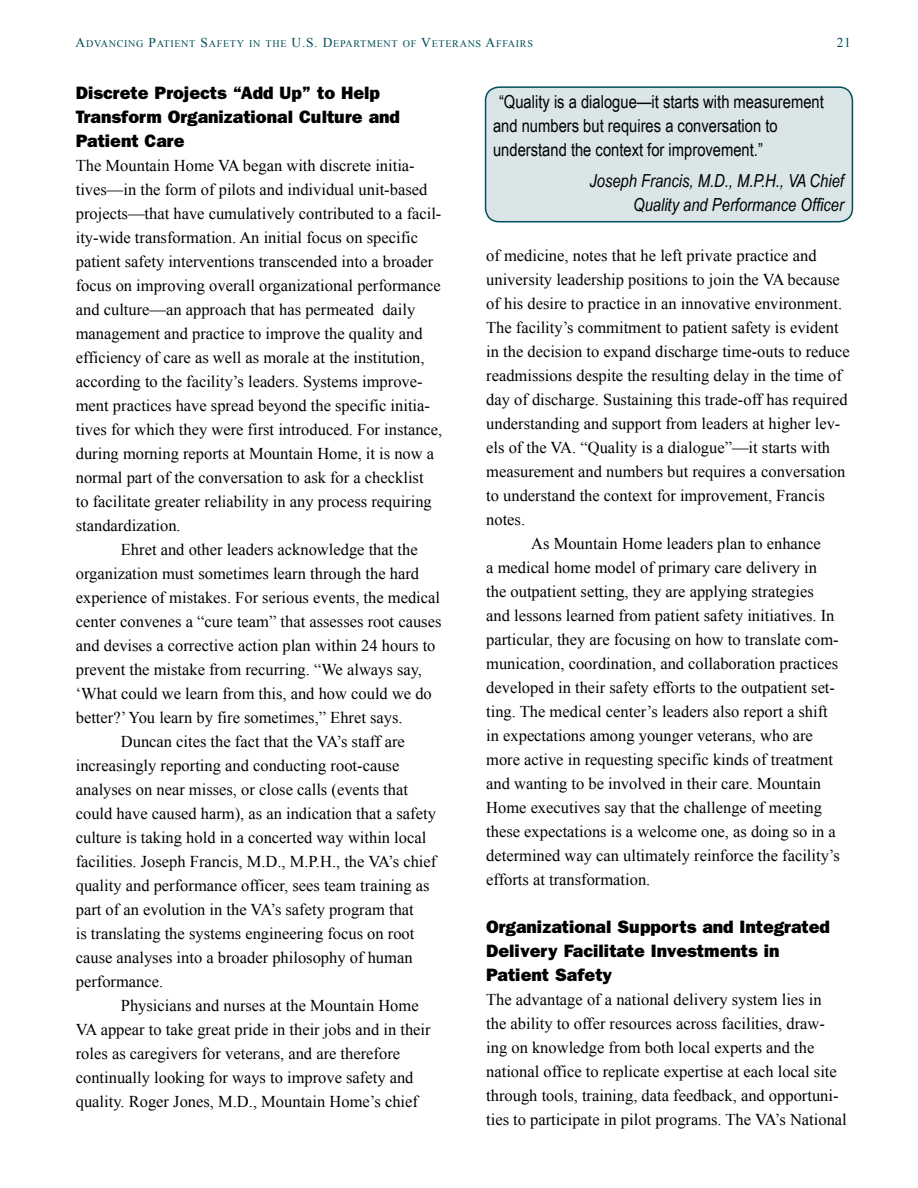
<style>
.page{position:relative;width:918px;height:1188px;background:#fff}
.page>*{position:absolute;margin:0;border:0;box-sizing:border-box;transform-origin:0 0}
.Head_B_-_Franklin{font:18px/24px "ITC Franklin Gothic Std Hvy";color:#000}
.Box_text{font:18px/24px "Arial Narrow";color:#000}
.Box_text-2{font:italic 18px/24px "Arial Narrow";color:#000;text-align:right}
.BT_2_-_Times_IB{font:16.5px/24px "Times New Roman";color:#000}
.BT_-_Times_IB{font:16.5px/24px "Times New Roman";color:#000}
.t1{font:13.5px "Times New Roman";color:#004f5a}
.t2{font:10.2px "Times New Roman";letter-spacing:.065em;color:#004f5a}
.s1{font-size:13.5px}
</style>
<div class="page">
<div style="left:486px;top:87px;width:366px;height:135px;background:#d9e5e6;border-radius:14px"></div>
<div style="left:485px;top:86px;width:368px;height:136px;border:2px solid #004f5a;border-radius:14px"></div>
<p class="t2" style="left:76px;top:37px;width:459px"><span class="s1">A</span>DVANCING <span class="s1">P</span>ATIENT <span class="s1">S</span> AFETY IN THE <span class="s1">U.S. D</span>EPARTMENT OF <span class="s1">V</span>ETERANS <span class="s1">A</span>FFAIRS</p>
<p class="t1" style="left:837px;top:34px;width:16px">21</p>
<p class="Head_B_-_Franklin" style="left:76px;top:81px;width:326px">Discrete Projects “Add Up” to Help<br>Transform Organizational Culture and<br>Patient Care</p>
<p class="BT_-_Times_IB" style="left:76px;top:153px;width:368px">The Mountain Home VA began with discrete initia&shy;tives—in the form of pilots and individual unit-based projects—that have cumulatively contributed to a facil&shy;ity-wide transformation. An initial focus on specific patient safety interventions transcended into a broader focus on improving overall organizational performance and culture—an approach that has permeated daily management and practice to improve the quality and efficiency of care as well as morale at the institution, according to the facility’s leaders. Systems improve&shy;ment practices have spread beyond the specific initia&shy;tives for which they were first introduced. For instance, during morning reports at Mountain Home, it is now a normal part of the conversation to ask for a checklist<br>to facilitate greater reliability in any process requiring standardization.</p>
<p class="BT_2_-_Times_IB" style="left:76px;top:537px;width:367px;text-indent:45px">Ehret and other leaders acknowledge that the organization must sometimes learn through the hard experience of mistakes. For serious events, the medical center convenes a “cure team” that assesses root causes and devises a corrective action plan within 24 hours to prevent the mistake from recurring. “We always say, ‘What could we learn from this, and how could we do better?’ You learn by fire sometimes,” Ehret says.</p>
<p class="BT_2_-_Times_IB" style="left:76px;top:729px;width:362px;text-indent:45px">Duncan cites the fact that the VA’s staff are increasingly reporting and conducting root-cause analyses on near misses, or close calls (events that could have caused harm), as an indication that a safety culture is taking hold in a concerted way within local facilities. Joseph Francis, M.D., M.P.H., the VA’s chief quality and performance officer, sees team training as part of an evolution in the VA’s safety program that<br>is translating the systems engineering focus on root cause analyses into a broader philosophy of human performance.</p>
<p class="BT_2_-_Times_IB" style="left:76px;top:993px;width:356px;text-indent:45px">Physicians and nurses at the Mountain Home VA appear to take great pride in their jobs and in their roles as caregivers for veterans, and are therefore continually looking for ways to improve safety and quality. Roger Jones, M.D., Mountain Home’s chief</p>
<p class="Box_text" style="left:493px;top:89px;width:332px;text-indent:6px">“Quality is a dialogue—it starts with measurement and numbers but requires a conversation to understand the context for improvement.”</p>
<p class="Box_text-2" style="left:589px;top:168px;width:256px">Joseph Francis, M.D., M.P.H., VA Chief<br>Quality and Performance Officer</p>
<p class="BT_2_-_Times_IB" style="left:486px;top:244px;width:365px">of medicine, notes that he left private practice and university leadership positions to join the VA because of his desire to practice in an innovative environment.<br>The facility’s commitment to patient safety is evident in the decision to expand discharge time-outs to reduce readmissions despite the resulting delay in the time of day of discharge. Sustaining this trade-off has required understanding and support from leaders at higher lev&shy;els of the VA. “Quality is a dialogue”—it starts with measurement and numbers but requires a conversation to understand the context for improvement, Francis notes.</p>
<p class="BT_2_-_Times_IB" style="left:486px;top:532px;width:355px;text-indent:45px">As Mountain Home leaders plan to enhance<br>a medical home model of primary care delivery in the outpatient setting, they are applying strategies and lessons learned from patient safety initiatives. In particular, they are focusing on how to translate com&shy;munication, coordination, and collaboration practices developed in their safety efforts to the outpatient set&shy;ting. The medical center’s leaders also report a shift in expectations among younger veterans, who are more active in requesting specific kinds of treatment and wanting to be involved in their care. Mountain Home executives say that the challenge of meeting these expectations is a welcome one, as doing so in a determined way can ultimately reinforce the facility’s efforts at transformation.</p>
<p class="Head_B_-_Franklin" style="left:486px;top:915px;width:345px">Organizational Supports and Integrated<br>Delivery Facilitate Investments in<br>Patient Safety</p>
<p class="BT_-_Times_IB" style="left:486px;top:987px;width:362px">The advantage of a national delivery system lies in<br>the ability to offer resources across facilities, draw&shy;ing on knowledge from both local experts and the national office to replicate expertise at each local site through tools, training, data feedback, and opportuni&shy;ties to participate in pilot programs. The VA’s National</p>
</div>
